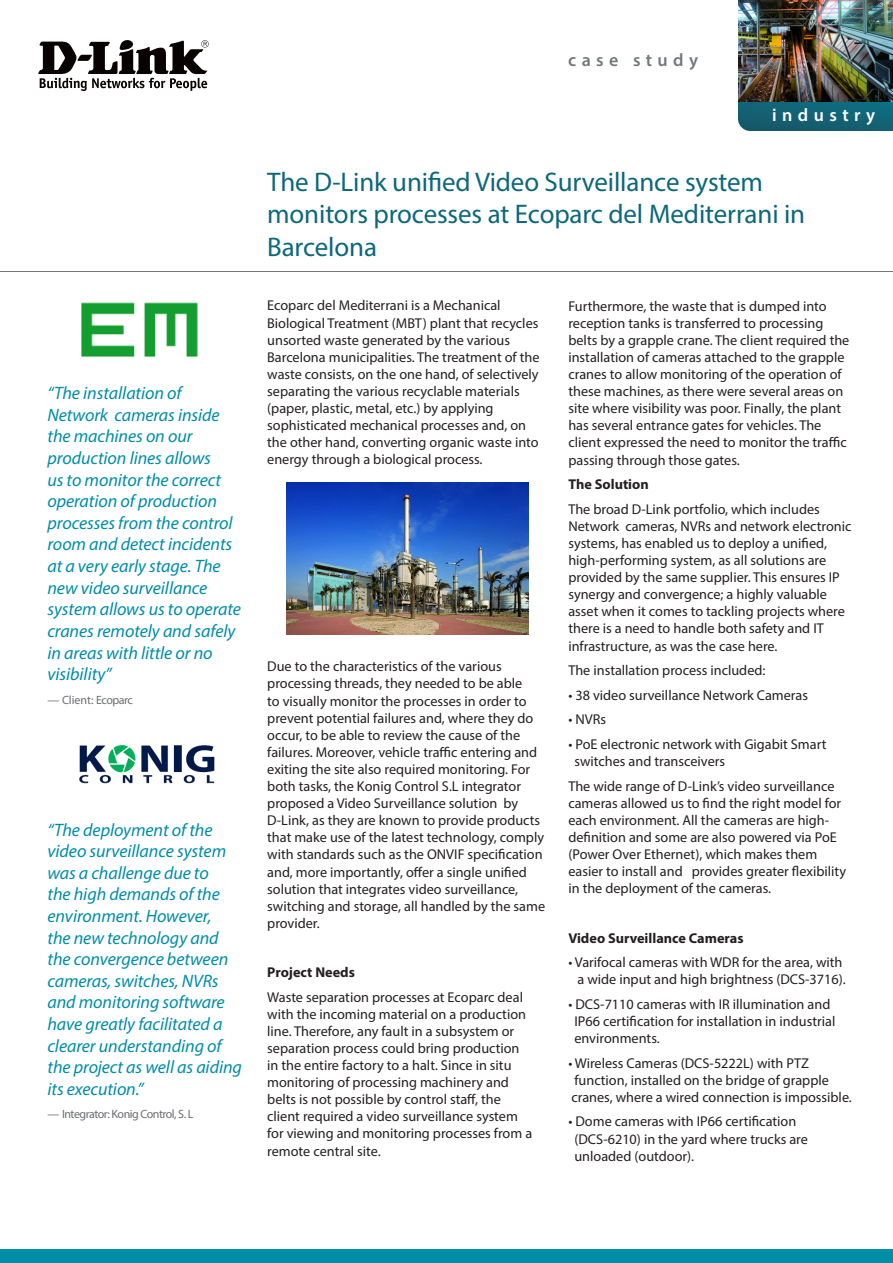
<style>
.page{position:relative;width:893px;height:1263px;background:#fff}
.page>*{position:absolute;margin:0;border:0;box-sizing:border-box;transform-origin:0 0}
.t1{font:27px/32.4px "Myriad Pro";letter-spacing:-.005em;color:#0d687a}
.t2{font:italic 18px/21.6px "Myriad Pro";letter-spacing:-.005em;color:#008da8}
.t3{font:600 18px "Myriad Pro";letter-spacing:.3em;color:#74787d}
.t4{font:600 18px "Myriad Pro";letter-spacing:.3em;color:#fff}
.t5{font:14.25px/17.1px "Myriad Pro";color:#231f20}
.t6{font:700 14.25px "Myriad Pro";color:#231f20}
.t7{font:12px "Myriad Pro";letter-spacing:-.04em;color:#6c6d70}
</style>
<div class="page">
<img style="left:738px;top:102px;width:155px;height:29px">
<img style="left:287px;top:483px;width:242px;height:151px">
<hr style="left:0;top:271px;width:893px;height:1px;background:#74787d">
<div style="left:0;top:1249px;width:893px;height:14px;background:#008da8"></div>
<svg style="left:38px;top:40px;width:171px;height:51px"></svg>
<img style="left:81px;top:302px;width:117px;height:55px">
<img style="left:738px;top:0;width:155px;height:102px">
<img style="left:79px;top:745px;width:136px;height:39px">
<p class="t2" style="left:47px;top:382px;width:195px">“The installation of<br>Network cameras inside the machines on our production lines allows<br>us to monitor the correct operation of production processes from the control room and detect incidents at a very early stage. The new video surveillance system allows us to operate cranes remotely and safely in areas with little or no visibility”</p>
<p class="t7" style="left:47px;top:692px;width:87px">— Client: Ecoparc</p>
<p class="t2" style="left:47px;top:818px;width:196px">“The deployment of the video surveillance system was a challenge due to<br>the high demands of the environment. However,<br>the new technology and the convergence between cameras, switches, NVRs and monitoring software have greatly facilitated a clearer understanding of the project as well as aiding its execution.”</p>
<p class="t7" style="left:47px;top:1107px;width:147px">— Integrator: Konig Control, S. L</p>
<p class="t3" style="left:568px;top:48px;width:131px">case study</p>
<p class="t4" style="left:772px;top:103px;width:105px">industry</p>
<p class="t1" style="left:267px;top:165px;width:539px">The D-Link unified Video Surveillance system monitors processes at Ecoparc del Mediterrani in<br>Barcelona</p>
<p class="t5" style="left:267px;top:297px;width:274px">Ecoparc del Mediterrani is a Mechanical Biological Treatment (MBT) plant that recycles unsorted waste generated by the various Barcelona municipalities. The treatment of the waste consists, on the one hand, of selectively separating the various recyclable materials (paper, plastic, metal, etc.) by applying sophisticated mechanical processes and, on the other hand, converting organic waste into energy through a biological process.</p>
<p class="t5" style="left:267px;top:658px;width:279px">Due to the characteristics of the various processing threads, they needed to be able<br>to visually monitor the processes in order to prevent potential failures and, where they do occur, to be able to review the cause of the failures. Moreover, vehicle traffic entering and exiting the site also required monitoring. For both tasks, the Konig Control S.L integrator proposed a Video Surveillance solution by D-Link, as they are known to provide products that make use of the latest technology, comply with standards such as the ONVIF specification and, more importantly, offer a single unified solution that integrates video surveillance, switching and storage, all handled by the same provider.</p>
<p class="t6" style="left:267px;top:963px;width:89px">Project Needs</p>
<p class="t5" style="left:267px;top:988px;width:266px">Waste separation processes at Ecoparc deal with the incoming material on a production line. Therefore, any fault in a subsystem or separation process could bring production in the entire factory to a halt. Since in situ monitoring of processing machinery and belts is not possible by control staff, the client required a video surveillance system for viewing and monitoring processes from a remote central site.</p>
<p class="t5" style="left:568px;top:297px;width:283px">Furthermore, the waste that is dumped into reception tanks is transferred to processing belts by a grapple crane. The client required the installation of cameras attached to the grapple cranes to allow monitoring of the operation of these machines, as there were several areas on site where visibility was poor. Finally, the plant has several entrance gates for vehicles. The client expressed the need to monitor the traffic passing through those gates.</p>
<p class="t6" style="left:568px;top:475px;width:82px">The Solution</p>
<p class="t5" style="left:568px;top:500px;width:285px">The broad D-Link portfolio, which includes Network cameras, NVRs and network electronic systems, has enabled us to deploy a unified, high-performing system, as all solutions are provided by the same supplier. This ensures IP synergy and convergence; a highly valuable asset when it comes to tackling projects where there is a need to handle both safety and IT infrastructure, as was the case here.</p>
<p class="t5" style="left:568px;top:662px;width:199px">The installation process included:</p>
<p class="t5" style="left:568px;top:686px;width:241px">• 38 video surveillance Network Cameras</p>
<p class="t5" style="left:568px;top:711px;width:39px">• NVRs</p>
<p class="t5" style="left:574px;top:735px;width:253px;text-indent:-6px">• PoE electronic network with Gigabit Smart switches and transceivers</p>
<p class="t5" style="left:568px;top:777px;width:279px">The wide range of D-Link’s video surveillance cameras allowed us to find the right model for each environment. All the cameras are high&shy;definition and some are also powered via PoE (Power Over Ethernet), which makes them easier to install and provides greater flexibility in the deployment of the cameras.</p>
<p class="t6" style="left:568px;top:928px;width:177px">Video Surveillance Cameras</p>
<p class="t5" style="left:568px;top:953px;width:279px;text-align:right">• Varifocal cameras with WDR for the area, with a wide input and high brightness (DCS-3716).</p>
<p class="t5" style="left:574px;top:995px;width:262px;text-indent:-6px">• DCS-7110 cameras with IR illumination and<br>IP66 certification for installation in industrial environments.</p>
<p class="t5" style="left:568px;top:1054px;width:285px">• Wireless Cameras (DCS-5222L) with PTZ function, installed on the bridge of grapple cranes, where a wired connection is impossible.</p>
<p class="t5" style="left:574px;top:1113px;width:235px;text-indent:-6px">• Dome cameras with IP66 certification (DCS-6210) in the yard where trucks are unloaded (outdoor).</p>
</div>
